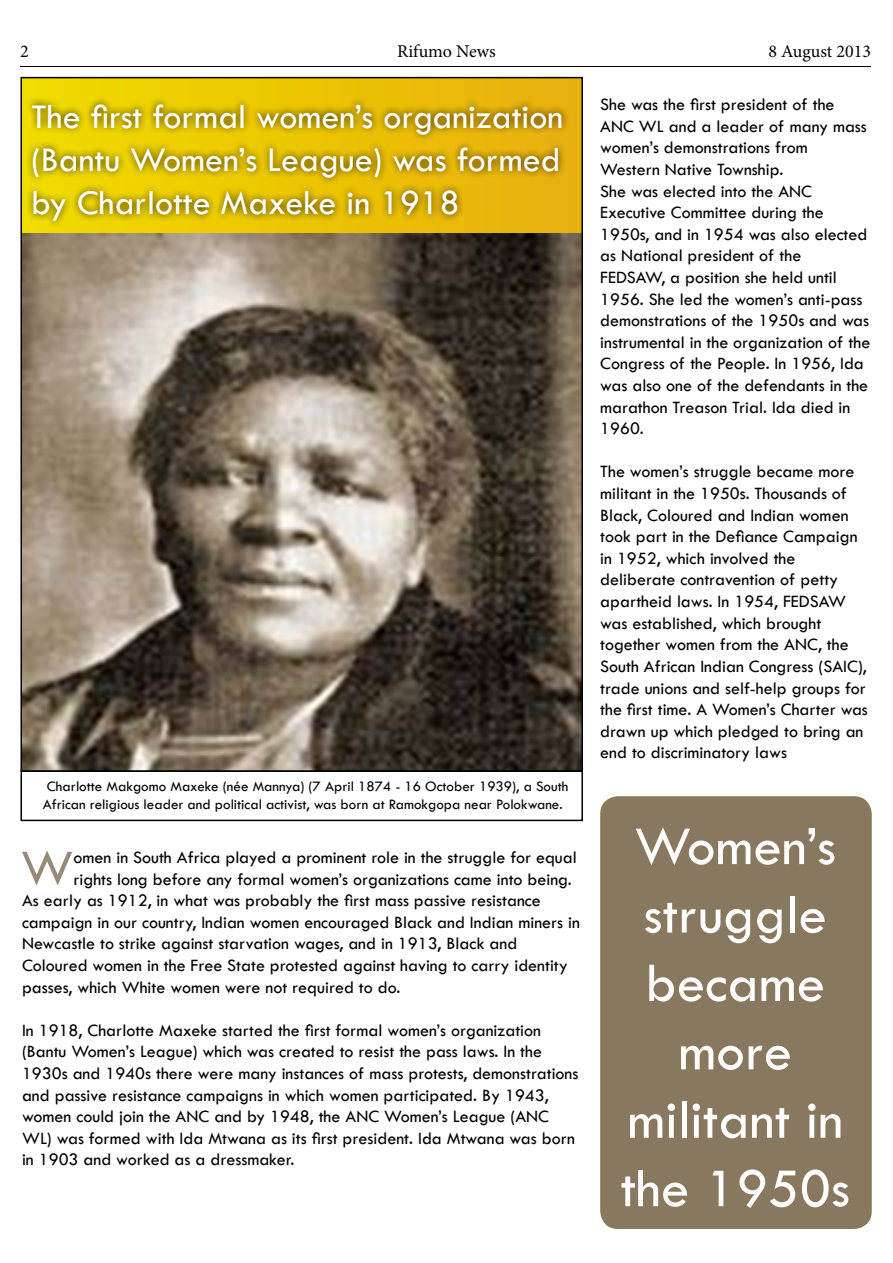
<style>
.page{position:relative;width:893px;height:1263px;background:#fff}
.page>*{position:absolute;margin:0;border:0;box-sizing:border-box;transform-origin:0 0}
.t1{font:57px/68.4px "Tw Cen";color:#fff;text-align:center}
.t2{font:52.65px "Tw Cen";color:#968978}
.t3{font:36px/43.2px "Tw Cen";color:#fff;text-align:justify}
.t4{font:18px/21.6px "Tw Cen";color:#000}
.t5{font:18px "Minion Pro";color:#000}
.t6{font:15px/18px "Tw Cen";color:#000}
</style>
<div class="page">
<hr style="left:20px;top:67px;width:851px;height:1px;background:#000">
<svg style="left:21px;top:78px;width:561px;height:693px;background:#caa911"></svg>
<img style="left:24px;top:234px;width:556px;height:535px">
<div style="left:24px;top:97px;width:546px;height:131px;background:#000;opacity:.75"></div>
<div style="left:21px;top:770px;width:562px;height:51px;border:2px solid #000"></div>
<div style="left:600px;top:796px;width:272px;height:433px;background:#887860;border-radius:18px"></div>
<p class="t5" style="left:20px;top:39px;width:10px">2</p>
<p class="t5" style="left:397px;top:39px;width:100px">Rifumo News</p>
<p class="t5" style="left:768px;top:39px;width:104px">8 August 2013</p>
<h3 class="t3" style="left:31px;top:94px;width:533px">The first formal women’s organization (Bantu Women’s League) was formed by Charlotte Maxeke in 1918</h3>
<p class="t6" style="left:43px;top:777px;width:527px">Charlotte Makgomo Maxeke (née Mannya) (7 April 1874 - 16 October 1939), a South<br>African religious leader and political activist, was born at Ramokgopa near Polokwane.</p>
<h2 class="t2" style="left:21px;top:836px;width:54px">W</h2>
<p class="t4" style="left:74px;top:846px;width:505px">omen in South Africa played a prominent role in the struggle for equal</p>
<p class="t4" style="left:74px;top:868px;width:500px">rights long before any formal women’s organizations came into being.</p>
<p class="t4" style="left:22px;top:889px;width:520px">As early as 1912, in what was probably the first mass passive resistance</p>
<p class="t4" style="left:22px;top:911px;width:560px">campaign in our country, Indian women encouraged Black and Indian miners in</p>
<p class="t4" style="left:22px;top:933px;width:497px">Newcastle to strike against starvation wages, and in 1913, Black and</p>
<p class="t4" style="left:22px;top:954px;width:547px">Coloured women in the Free State protested against having to carry identity</p>
<p class="t4" style="left:22px;top:976px;width:380px">passes, which White women were not required to do.</p>
<p class="t4" style="left:22px;top:1019px;width:558px">In 1918, Charlotte Maxeke started the first formal women’s organization (Bantu Women’s League) which was created to resist the pass laws. In the 1930s and 1940s there were many instances of mass protests, demonstrations and passive resistance campaigns in which women participated. By 1943, women could join the ANC and by 1948, the ANC Women’s League (ANC WL) was formed with Ida Mtwana as its first president. Ida Mtwana was born in 1903 and worked as a dressmaker.</p>
<p class="t4" style="left:600px;top:94px;width:272px">She was the first president of the<br>ANC WL and a leader of many mass women’s demonstrations from<br>Western Native Township.<br>She was elected into the ANC<br>Executive Committee during the<br>1950s, and in 1954 was also elected as National president of the<br>FEDSAW, a position she held until<br>1956. She led the women’s anti-pass demonstrations of the 1950s and was instrumental in the organization of the<br>Congress of the People. In 1956, Ida was also one of the defendants in the marathon Treason Trial. Ida died in<br>1960.</p>
<p class="t4" style="left:600px;top:461px;width:269px">The women’s struggle became more militant in the 1950s. Thousands of Black, Coloured and Indian women took part in the Defiance Campaign in 1952, which involved the deliberate contravention of petty apartheid laws. In 1954, FEDSAW was established, which brought together women from the ANC, the South African Indian Congress (SAIC), trade unions and self-help groups for the first time. A Women’s Charter was drawn up which pledged to bring an end to discriminatory laws</p>
<h1 class="t1" style="left:620px;top:812px;width:231px">Women’s struggle became more militant in the 1950s</h1>
</div>
